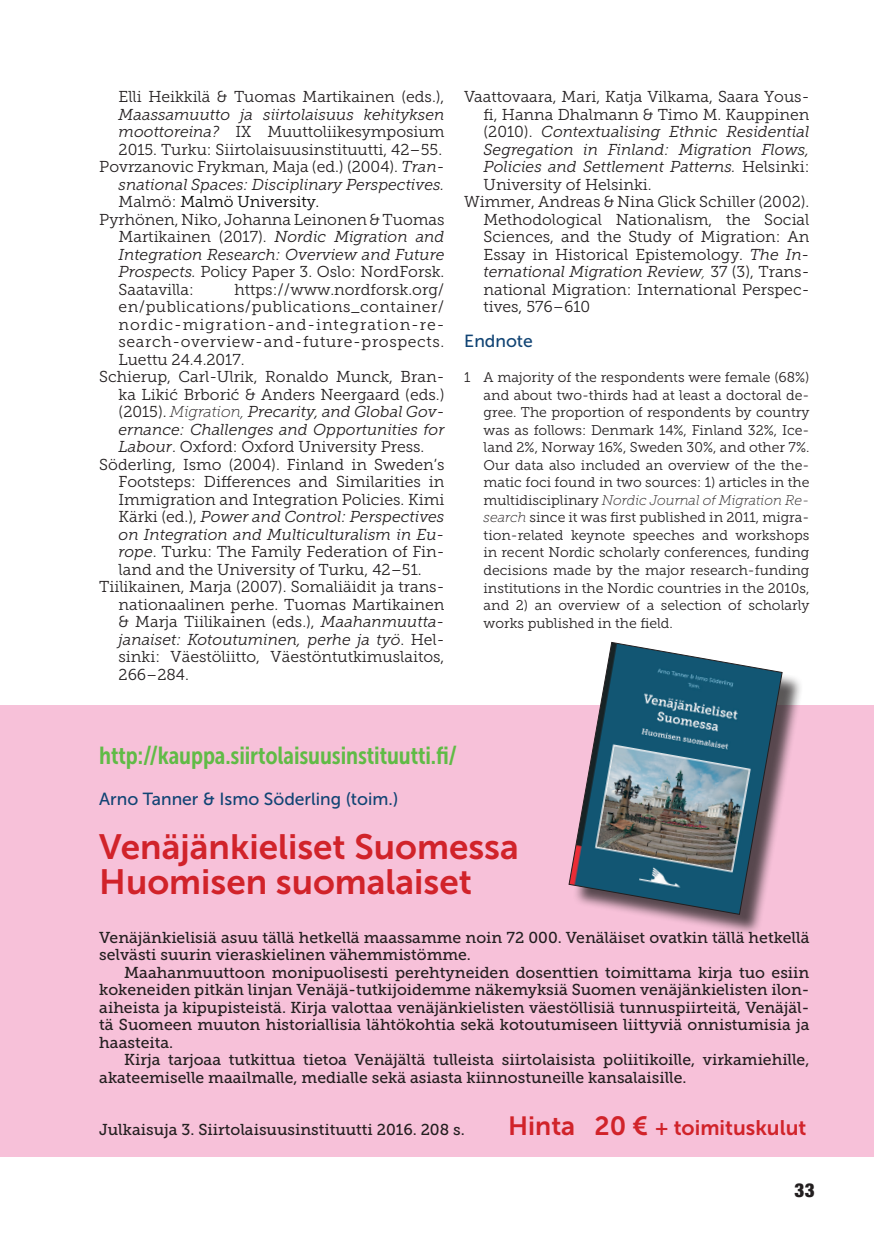
<style>
.page{position:relative;width:874px;height:1241px;background:#fff}
.page>*{position:absolute;margin:0;border:0;box-sizing:border-box;transform-origin:0 0}
.t1{font:35px/35px "Museo Sans 700";color:#d1232a}
.t2{font:24.5px "Museo Sans Cond 700";letter-spacing:-.005em;color:#60bb46}
.t3{font:21px "Museo Sans 700";color:#d1232a}
.t4{font:900 condensed 19.25px "Helvetica Neue LT Std";color:#231f20}
.t5{font:17.5px "Museo Sans 500";color:#114474}
.t6{font:15.75px "Museo Slab 300";color:#231f20}
.t7{font:15.75px/17.5px "Museo Slab 500";color:#231f20}
.t8{font:italic 15.75px "Museo Slab 300";color:#231f20}
.t9{font:15.75px "Museo Slab 300";letter-spacing:.03em;color:#231f20}
.t10{font:15.75px "Museo Slab 300";letter-spacing:.04em;color:#231f20}
.t11{font:15.75px "Museo Slab 300";letter-spacing:.06em;color:#231f20}
.t12{font:15.75px "Museo Slab 300";color:#040503}
.t13{font:14px/17.5px "Museo Slab 300";color:#231f20;text-align:justify}
.t14{font:italic 14px "Museo Slab 100";letter-spacing:-.005em;color:#231f20}
.s1{font-style:italic}
.s2{color:#231f20}
.s3{font-style:normal}
.s4{font-family:"Museo Slab 100"}
.s5{font-family:"Museo Slab 300";font-style:normal}
.s6{font-family:"Museo Slab 100";font-style:italic}
.s7{font-size:26.25px}
</style>
<div class="page">
<div style="left:0;top:704px;width:873px;height:452px;background:#f7c1d9"></div>
<div style="left:571px;top:645px;width:231px;height:290px;background:#231f20;opacity:.75"></div>
<svg style="left:568px;top:641px;width:214px;height:274px"></svg>
<p class="t6" style="left:118px;top:88px;width:327px">Elli Heikkilä &amp; Tuomas Martikainen (eds.),</p>
<p class="t8" style="left:118px;top:106px;width:327px">Maassamuutto ja siirtolaisuus kehityksen</p>
<p class="t6" style="left:118px;top:123px;width:327px"><span class="s1">moottoreina?</span> IX Muuttoliikesymposium</p>
<p class="t6" style="left:118px;top:141px;width:325px">2015. Turku: Siirtolaisuusinstituutti, 42–55.</p>
<p class="t6" style="left:99px;top:158px;width:346px">Povrzanovic Frykman, Maja (ed.) (2004). <span class="s1">Tran-</span></p>
<p class="t8" style="left:118px;top:176px;width:327px">snational Spaces: Disciplinary Perspectives.</p>
<p class="t12" style="left:118px;top:193px;width:202px"><span class="s2">Malmö:</span> Malmö University.</p>
<p class="t6" style="left:99px;top:211px;width:346px">Pyrhönen, Niko, Johanna Leinonen &amp; Tuomas</p>
<p class="t6" style="left:118px;top:228px;width:327px">Martikainen (2017). <span class="s1">Nordic Migration and</span></p>
<p class="t8" style="left:118px;top:246px;width:327px">Integration Research: Overview and Future</p>
<p class="t6" style="left:118px;top:263px;width:327px"><span class="s1">Prospects.</span> Policy Paper 3. Oslo: NordForsk.</p>
<p class="t6" style="left:118px;top:281px;width:77px">Saatavilla:</p>
<p class="t6" style="left:234px;top:281px;width:211px">https://www.nordforsk.org/</p>
<p class="t9" style="left:118px;top:298px;width:327px">en/publications/publications_container/</p>
<p class="t11" style="left:118px;top:316px;width:327px">nordic-migration-and-integration-re-</p>
<p class="t10" style="left:118px;top:333px;width:327px">search-overview-and-future-prospects.</p>
<p class="t6" style="left:118px;top:351px;width:127px">Luettu 24.4.2017.</p>
<p class="t6" style="left:99px;top:368px;width:346px">Schierup, Carl-Ulrik, Ronaldo Munck, Bran-</p>
<p class="t6" style="left:118px;top:386px;width:327px">ka Likić Brborić &amp; Anders Neergaard (eds.)</p>
<p class="t8" style="left:118px;top:403px;width:327px"><span class="s3">(2015).</span> <span class="s4">Migration,</span> Precarity, and Global Gov-</p>
<p class="t8" style="left:118px;top:421px;width:327px">ernance: Challenges and Opportunities for</p>
<p class="t6" style="left:118px;top:438px;width:307px"><span class="s1">Labour</span>. Oxford: Oxford University Press.</p>
<p class="t6" style="left:99px;top:456px;width:346px">Söderling, Ismo (2004). Finland in Sweden’s</p>
<p class="t6" style="left:118px;top:473px;width:327px">Footsteps: Differences and Similarities in</p>
<p class="t6" style="left:118px;top:491px;width:327px">Immigration and Integration Policies. Kimi</p>
<p class="t8" style="left:118px;top:508px;width:327px"><span class="s3">Kärki (ed.),</span> Power and Control: Perspectives</p>
<p class="t8" style="left:118px;top:526px;width:327px">on Integration and Multiculturalism in Eu-</p>
<p class="t6" style="left:118px;top:543px;width:327px"><span class="s1">rope</span>. Turku: The Family Federation of Fin-</p>
<p class="t6" style="left:118px;top:561px;width:304px">land and the University of Turku, 42–51.</p>
<p class="t6" style="left:99px;top:578px;width:346px">Tiilikainen, Marja (2007). Somaliäidit ja trans-</p>
<p class="t6" style="left:118px;top:596px;width:327px">nationaalinen perhe. Tuomas Martikainen</p>
<p class="t6" style="left:118px;top:613px;width:327px">&amp; Marja Tiilikainen (eds.), <span class="s1">Maahanmuutta-</span></p>
<p class="t8" style="left:118px;top:631px;width:327px">janaiset: Kotoutuminen, perhe ja työ<span class="s3">. Hel-</span></p>
<p class="t6" style="left:118px;top:648px;width:327px">sinki: Väestöliitto, Väestöntutkimuslaitos,</p>
<p class="t6" style="left:118px;top:666px;width:72px">266–284.</p>
<p class="t6" style="left:464px;top:88px;width:346px">Vaattovaara, Mari, Katja Vilkama, Saara Yous-</p>
<p class="t6" style="left:483px;top:106px;width:327px">fi, Hanna Dhalmann &amp; Timo M. Kauppinen</p>
<p class="t8" style="left:483px;top:123px;width:327px"><span class="s3">(2010).</span> Contextualising Ethnic Residential</p>
<p class="t8" style="left:483px;top:141px;width:327px">Segregation in Finland: Migration Flows,</p>
<p class="t8" style="left:483px;top:158px;width:327px">Policies and Settlement Patterns. <span class="s3">Helsinki:</span></p>
<p class="t6" style="left:483px;top:176px;width:169px">University of Helsinki.</p>
<p class="t6" style="left:464px;top:193px;width:346px">Wimmer, Andreas &amp; Nina Glick Schiller (2002).</p>
<p class="t6" style="left:483px;top:210px;width:327px">Methodological Nationalism, the Social</p>
<p class="t6" style="left:483px;top:228px;width:327px">Sciences, and the Study of Migration: An</p>
<p class="t6" style="left:483px;top:245px;width:327px">Essay in Historical Epistemology. <span class="s1">The In-</span></p>
<p class="t8" style="left:483px;top:263px;width:327px">ternational Migration Review<span class="s4">,</span> <span class="s3">37 (3), Trans-</span></p>
<p class="t6" style="left:483px;top:280px;width:327px">national Migration: International Perspec-</p>
<p class="t6" style="left:483px;top:298px;width:108px">tives, 576–610</p>
<p class="t5" style="left:464px;top:331px;width:70px">Endnote</p>
<p class="t13" style="left:483px;top:369px;width:327px;text-indent:-19px">1 A majority of the respondents were female (68%) and about two-thirds had at least a doctoral de&shy;gree. The proportion of respondents by country was as follows: Denmark 14%, Finland 32%, Ice&shy;land 2%, Norway 16%, Sweden 30%, and other 7%.<br>Our data also included an overview of the the&shy;matic foci found in two sources: 1) articles in the</p>
<p class="t14" style="left:483px;top:492px;width:327px"><span class="s5">multidisciplinary</span> Nordic Journal of Migration Re-</p>
<p class="t13" style="left:483px;top:509px;width:327px"><span class="s6">search</span> since it was first published in 2011, migra&shy;tion-related keynote speeches and workshops in recent Nordic scholarly conferences, funding decisions made by the major research-funding institutions in the Nordic countries in the 2010s, and 2) an overview of a selection of scholarly works published in the field.</p>
<h2 class="t2" style="left:99px;top:742px;width:359px">http://kauppa.siirtolaisuusinstituutti.fi/</h2>
<p class="t5" style="left:99px;top:788px;width:300px">Arno Tanner &amp; Ismo Söderling (toim.)</p>
<h1 class="t1" style="left:99px;top:828px;width:421px">Venäjänkieliset Suomessa<br>Huomisen suomalaiset</h1>
<p class="t7" style="left:99px;top:928px;width:711px">Venäjänkielisiä asuu tällä hetkellä maassamme noin 72 000. Venäläiset ovatkin tällä hetkellä selvästi suurin vieraskielinen vähemmistömme.</p>
<p class="t7" style="left:99px;top:963px;width:711px;text-align:justify;text-indent:25px">Maahanmuuttoon monipuolisesti perehtyneiden dosenttien toimittama kirja tuo esiin kokeneiden pitkän linjan Venäjä-tutkijoidemme näkemyksiä Suomen venäjänkielisten ilon&shy;aiheista ja kipupisteistä. Kirja valottaa venäjänkielisten väestöllisiä tunnuspiirteitä, Venäjäl&shy;tä Suomeen muuton historiallisia lähtökohtia sekä kotoutumiseen liittyviä onnistumisia ja haasteita.</p>
<p class="t7" style="left:99px;top:1051px;width:711px;text-indent:25px">Kirja tarjoaa tutkittua tietoa Venäjältä tulleista siirtolaisista poliitikoille, virkamiehille, akateemiselle maailmalle, medialle sekä asiasta kiinnostuneille kansalaisille.</p>
<p class="t7" style="left:99px;top:1121px;width:367px">Julkaisuja 3. Siirtolaisuusinstituutti 2016. 208 s.</p>
<h3 class="t3" style="left:508px;top:1116px;width:299px"><span class="s7">Hinta 20 €</span> + toimituskulut</h3>
<p class="t4" style="left:794px;top:1177px;width:22px">33</p>
</div>
